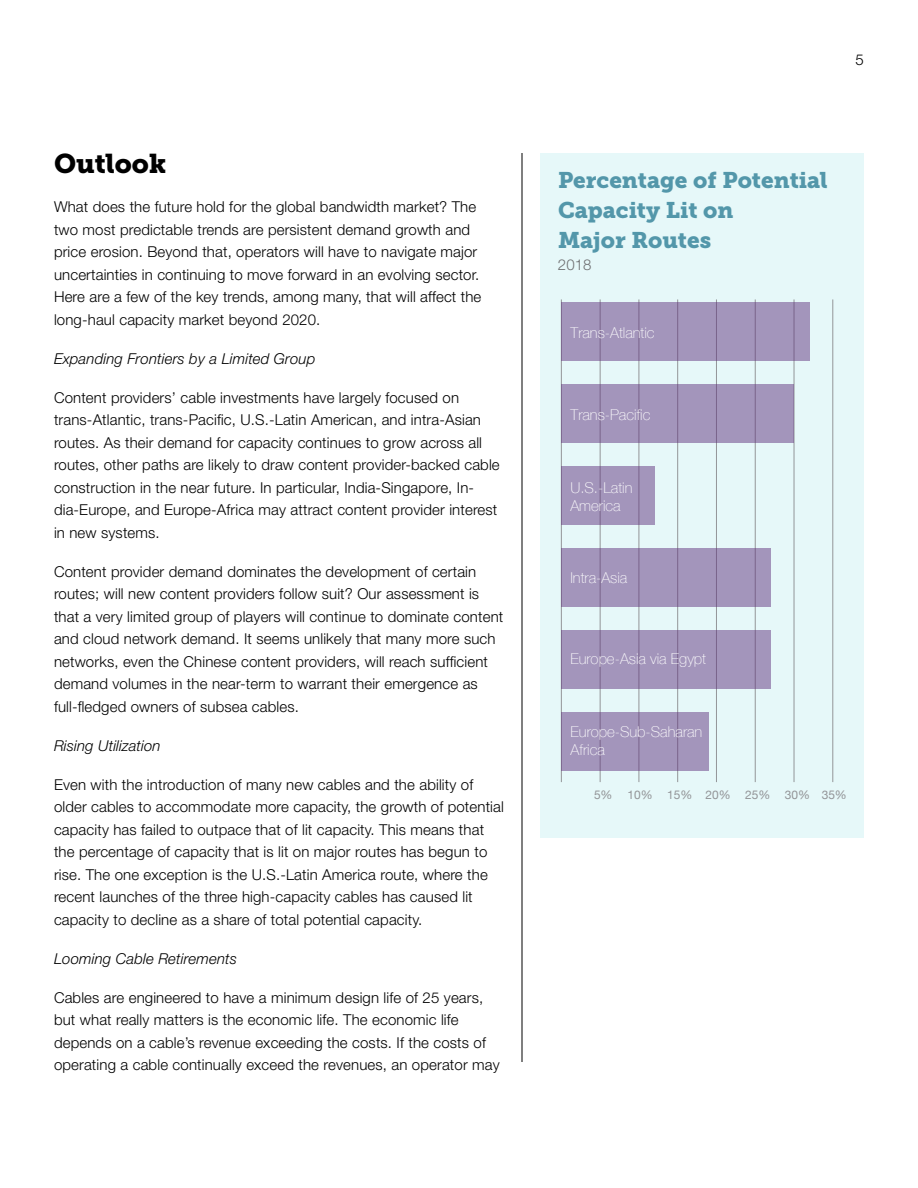
<style>
.page{position:relative;width:918px;height:1188px;background:#fff}
.page>*{position:absolute;margin:0;border:0;box-sizing:border-box;transform-origin:0 0}
.t1{font:27px "Museo Slab 900";color:#000}
.t2{font:22.5px/30px "Museo Slab 900";color:#5397aa}
.t3{font:300 15px/22.5px "Helvetica Neue LT Pro";letter-spacing:.01em;color:#000}
.t4{font:100 15px/18px "Helvetica Neue";color:#fff}
.t5{font:italic 300 15px "Helvetica Neue LT Pro";letter-spacing:.01em;color:#000}
.t6{font:300 15px "Helvetica Neue LT Pro";color:#6e6f71}
.t7{font:12px "Helvetica Neue";color:#939598}
</style>
<div class="page">
<hr style="left:522px;top:153px;width:1px;height:909px;background:#000">
<div style="left:540px;top:153px;width:324px;height:685px;background:#e6f8f9"></div>
<hr style="left:561px;top:299px;width:1px;height:483px;background:#939598">
<hr style="left:600px;top:299px;width:1px;height:483px;background:#939598">
<hr style="left:639px;top:299px;width:1px;height:483px;background:#939598">
<hr style="left:677px;top:299px;width:1px;height:483px;background:#939598">
<hr style="left:716px;top:299px;width:1px;height:483px;background:#939598">
<hr style="left:755px;top:299px;width:1px;height:483px;background:#939598">
<hr style="left:794px;top:299px;width:1px;height:483px;background:#939598">
<hr style="left:833px;top:299px;width:1px;height:483px;background:#939598">
<div style="left:561px;top:302px;width:249px;height:59px;background:#a395bb"></div>
<div style="left:561px;top:384px;width:233px;height:59px;background:#a395bb"></div>
<div style="left:561px;top:466px;width:93px;height:59px;background:#a395bb"></div>
<div style="left:561px;top:548px;width:210px;height:59px;background:#a395bb"></div>
<div style="left:561px;top:630px;width:210px;height:59px;background:#a395bb"></div>
<div style="left:561px;top:712px;width:148px;height:59px;background:#a395bb"></div>
<h1 class="t1" style="left:54px;top:148px;width:114px">Outlook</h1>
<p class="t3" style="left:54px;top:195px;width:429px">What does the future hold for the global bandwidth market? The two most predictable trends are persistent demand growth and price erosion. Beyond that, operators will have to navigate major uncertainties in continuing to move forward in an evolving sector.<br>Here are a few of the key trends, among many, that will affect the long-haul capacity market beyond 2020.</p>
<p class="t5" style="left:54px;top:349px;width:263px">Expanding Frontiers by a Limited Group</p>
<p class="t3" style="left:54px;top:386px;width:447px">Content providers’ cable investments have largely focused on trans-Atlantic, trans-Pacific, U.S.-Latin American, and intra-Asian routes. As their demand for capacity continues to grow across all routes, other paths are likely to draw content provider-backed cable construction in the near future. In particular, India-Singapore, In&shy;dia-Europe, and Europe-Africa may attract content provider interest in new systems.</p>
<p class="t3" style="left:54px;top:560px;width:451px">Content provider demand dominates the development of certain routes; will new content providers follow suit? Our assessment is that a very limited group of players will continue to dominate content and cloud network demand. It seems unlikely that many more such networks, even the Chinese content providers, will reach sufficient demand volumes in the near-term to warrant their emergence as full-fledged owners of subsea cables.</p>
<p class="t5" style="left:54px;top:736px;width:108px">Rising Utilization</p>
<p class="t3" style="left:54px;top:773px;width:451px">Even with the introduction of many new cables and the ability of older cables to accommodate more capacity, the growth of potential capacity has failed to outpace that of lit capacity. This means that the percentage of capacity that is lit on major routes has begun to rise. The one exception is the U.S.-Latin America route, where the recent launches of the three high-capacity cables has caused lit capacity to decline as a share of total potential capacity.</p>
<p class="t5" style="left:54px;top:949px;width:185px">Looming Cable Retirements</p>
<p class="t3" style="left:54px;top:986px;width:447px">Cables are engineered to have a minimum design life of 25 years, but what really matters is the economic life. The economic life depends on a cable’s revenue exceeding the costs. If the costs of operating a cable continually exceed the revenues, an operator may</p>
<p class="t3" style="left:856px;top:48px;width:10px">5</p>
<h2 class="t2" style="left:558px;top:165px;width:271px">Percentage of Potential<br>Capacity Lit on<br>Major Routes</h2>
<p class="t6" style="left:558px;top:256px;width:35px">2018</p>
<p class="t4" style="left:571px;top:323px;width:86px">Trans-Atlantic</p>
<p class="t4" style="left:571px;top:405px;width:81px">Trans-Pacific</p>
<p class="t4" style="left:570px;top:478px;width:64px">U.S.-Latin<br>America</p>
<p class="t4" style="left:570px;top:568px;width:59px">Intra-Asia</p>
<p class="t4" style="left:570px;top:649px;width:137px">Europe-Asia via Egypt</p>
<p class="t4" style="left:571px;top:722px;width:133px">Europe-Sub-Saharan<br>Africa</p>
<p class="t7" style="left:594px;top:786px;width:254px">5% 10% 15% 20% 25% 30% 35%</p>
</div>
